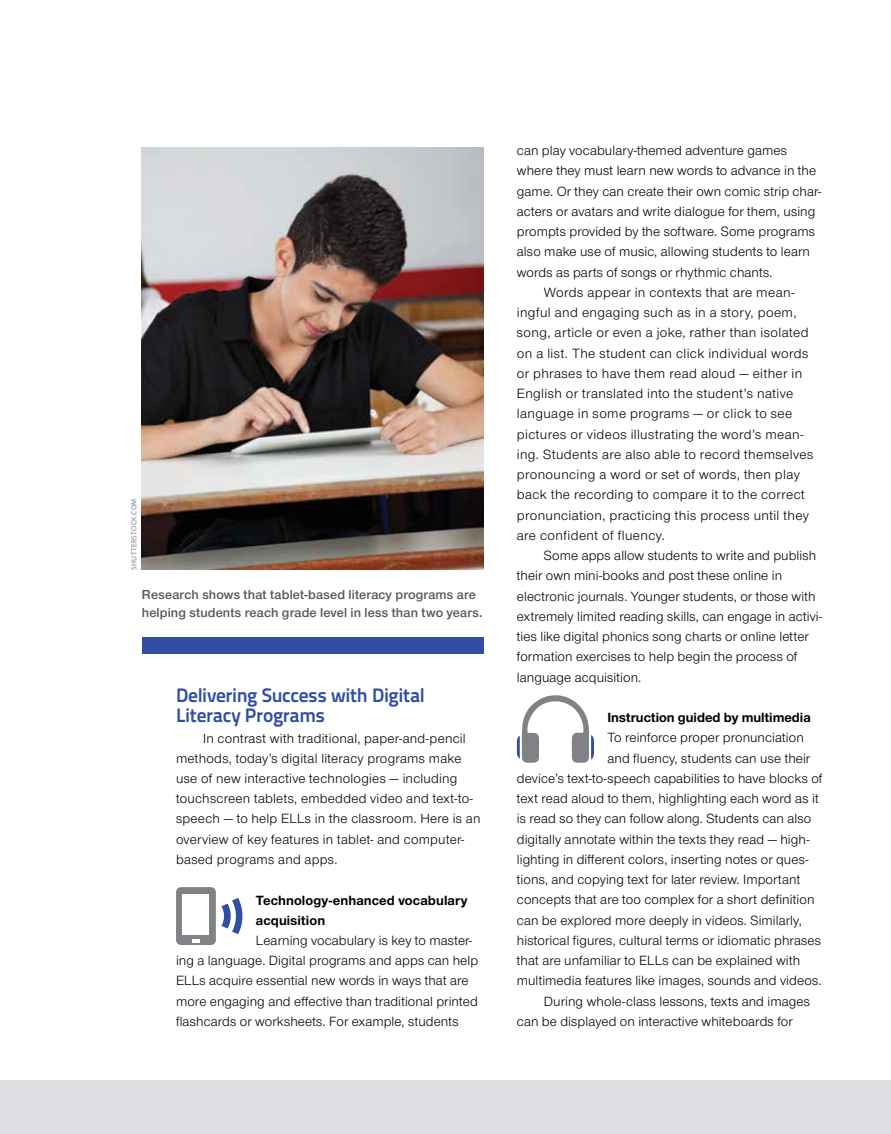
<style>
.page{position:relative;width:891px;height:1134px;background:#fff}
.page>*{position:absolute;margin:0;border:0;box-sizing:border-box;transform-origin:0 0}
.t1{font:700 19.5px/20.2px "Titillium Text 22 L";letter-spacing:-.02em;color:#304ea2}
.t2{font:13.8px/20.2px "Nimbus San Nov";letter-spacing:.01em;color:#000}
.t3{font:13.8px "Nimbus San Nov";letter-spacing:.03em;color:#000}
.t4{font:700 13.8px/20.2px "Nimbus San Nov";letter-spacing:.005em;color:#000}
.t5{font:13.5px/18px "Nimbus San Nov Sem Bol";letter-spacing:.01em;color:#565659}
.t6{font:7.5px "Myriad Pro";letter-spacing:.04em;color:#808285}
</style>
<div class="page">
<div style="left:0;top:1080px;width:891px;height:54px;background:#dedee2"></div>
<svg style="left:221px;top:898px;width:22px;height:36px"></svg>
<div style="left:176px;top:887px;width:40px;height:58px;background:#808285;border-radius:5px"></div>
<svg style="left:192px;top:939px;width:8px;height:3px"></svg>
<div style="left:183px;top:894px;width:26px;height:41px;background:#fff"></div>
<svg style="left:517px;top:695px;width:77px;height:68px"></svg>
<img style="left:142px;top:148px;width:341px;height:422px">
<div style="left:142px;top:638px;width:341px;height:16px;background:#304ea2"></div>
<p class="t6" style="left:129px;top:570px;width:72px;rotate:-90deg">SHUTTERSTOCK.COM</p>
<p class="t5" style="left:142px;top:585px;width:342px">Research shows that tablet-based literacy programs are helping students reach grade level in less than two years.</p>
<h1 class="t1" style="left:176px;top:684px;width:250px">Delivering Success with Digital<br>Literacy Programs</h1>
<p class="t2" style="left:176px;top:728px;width:306px;text-indent:27px">In contrast with traditional, paper-and-pencil methods, today’s digital literacy programs make use of new interactive technologies — including touchscreen tablets, embedded video and text-to&shy;speech — to help ELLs in the classroom. Here is an overview of key features in tablet- and computer&shy;based programs and apps.</p>
<p class="t4" style="left:256px;top:890px;width:213px">Technology-enhanced vocabulary acquisition</p>
<p class="t2" style="left:176px;top:930px;width:304px;text-indent:80px">Learning vocabulary is key to master&shy;ing a language. Digital programs and apps can help ELLs acquire essential new words in ways that are more engaging and effective than traditional printed flashcards or worksheets. For example, students</p>
<p class="t2" style="left:517px;top:141px;width:272px">can play vocabulary-themed adventure games</p>
<p class="t2" style="left:517px;top:161px;width:301px">where they must learn new words to advance in the</p>
<p class="t2" style="left:517px;top:181px;width:306px">game. Or they can create their own comic strip char-</p>
<p class="t2" style="left:517px;top:201px;width:300px">acters or avatars and write dialogue for them, using</p>
<p class="t2" style="left:517px;top:222px;width:300px">prompts provided by the software. Some programs</p>
<p class="t2" style="left:517px;top:242px;width:295px">also make use of music, allowing students to learn</p>
<p class="t2" style="left:517px;top:262px;width:257px">words as parts of songs or rhythmic chants.</p>
<p class="t3" style="left:544px;top:285px;width:252px">Words appear in contexts that are mean-</p>
<p class="t2" style="left:517px;top:303px;width:281px">ingful and engaging such as in a story, poem,</p>
<p class="t2" style="left:517px;top:323px;width:293px">song, article or even a joke, rather than isolated</p>
<p class="t3" style="left:517px;top:345px;width:293px">on a list. The student can click individual words</p>
<p class="t2" style="left:517px;top:363px;width:287px">or phrases to have them read aloud — either in</p>
<p class="t2" style="left:517px;top:384px;width:278px">English or translated into the student’s native</p>
<p class="t2" style="left:517px;top:404px;width:277px">language in some programs — or click to see</p>
<p class="t2" style="left:517px;top:424px;width:288px">pictures or videos illustrating the word’s mean-</p>
<p class="t3" style="left:517px;top:447px;width:298px">ing. Students are also able to record themselves</p>
<p class="t2" style="left:517px;top:465px;width:284px">pronouncing a word or set of words, then play</p>
<p class="t2" style="left:517px;top:485px;width:290px">back the recording to compare it to the correct</p>
<p class="t2" style="left:517px;top:505px;width:294px">pronunciation, practicing this process until they</p>
<p class="t3" style="left:517px;top:528px;width:149px">are confident of fluency.</p>
<p class="t2" style="left:544px;top:546px;width:274px">Some apps allow students to write and publish</p>
<p class="t2" style="left:517px;top:566px;width:267px">their own mini-books and post these online in</p>
<p class="t2" style="left:517px;top:586px;width:300px">electronic journals. Younger students, or those with</p>
<p class="t2" style="left:517px;top:606px;width:307px">extremely limited reading skills, can engage in activi-</p>
<p class="t2" style="left:517px;top:627px;width:293px">ties like digital phonics song charts or online letter</p>
<p class="t2" style="left:517px;top:647px;width:282px">formation exercises to help begin the process of</p>
<p class="t2" style="left:517px;top:667px;width:126px">language acquisition.</p>
<p class="t4" style="left:608px;top:707px;width:205px">Instruction guided by multimedia</p>
<p class="t2" style="left:608px;top:728px;width:198px">To reinforce proper pronunciation</p>
<p class="t2" style="left:608px;top:748px;width:204px">and fluency, students can use their</p>
<p class="t2" style="left:517px;top:768px;width:307px">device’s text-to-speech capabilities to have blocks of</p>
<p class="t2" style="left:517px;top:789px;width:303px">text read aloud to them, highlighting each word as it</p>
<p class="t2" style="left:517px;top:809px;width:296px">is read so they can follow along. Students can also</p>
<p class="t2" style="left:517px;top:829px;width:294px">digitally annotate within the texts they read — high-</p>
<p class="t2" style="left:517px;top:849px;width:293px">lighting in different colors, inserting notes or ques-</p>
<p class="t2" style="left:517px;top:870px;width:285px">tions, and copying text for later review. Important</p>
<p class="t2" style="left:517px;top:890px;width:299px">concepts that are too complex for a short definition</p>
<p class="t2" style="left:517px;top:910px;width:286px">can be explored more deeply in videos. Similarly,</p>
<p class="t2" style="left:517px;top:930px;width:306px">historical figures, cultural terms or idiomatic phrases</p>
<p class="t2" style="left:517px;top:951px;width:285px">that are unfamiliar to ELLs can be explained with</p>
<p class="t2" style="left:517px;top:971px;width:306px">multimedia features like images, sounds and videos.</p>
<p class="t2" style="left:544px;top:991px;width:268px">During whole-class lessons, texts and images</p>
<p class="t2" style="left:517px;top:1011px;width:277px">can be displayed on interactive whiteboards for</p>
</div>
